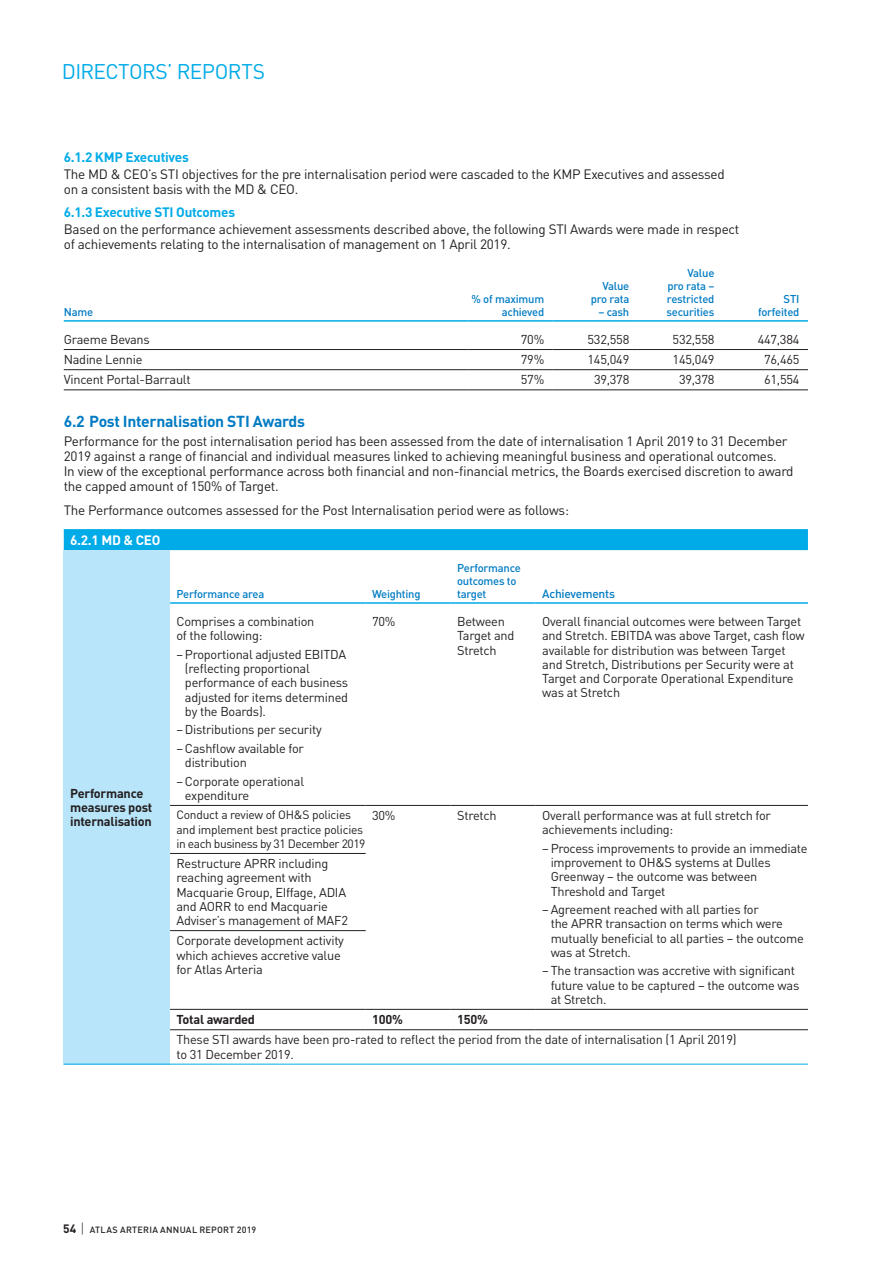
<style>
.page{position:relative;width:893px;height:1263px;background:#fff}
.page>*{position:absolute;margin:0;border:0;box-sizing:border-box;transform-origin:0 0}
.t1{font:21px "DIN";letter-spacing:-.03em;color:#00abe7}
.t2{font:700 15.75px "DIN";letter-spacing:-.02em;color:#007bc3}
.t3{font:13.5px/15px "DIN";letter-spacing:-.02em;color:#231f20}
.t4{font:700 13.5px "DIN";letter-spacing:-.02em;color:#00abe7}
.t5{font:700 13.5px "DIN";color:#fff}
.t6{font:12.75px/14.2px "DIN";letter-spacing:-.02em;color:#231f20}
.t7{font:700 12.75px/14.2px "DIN";letter-spacing:-.02em;color:#231f20}
.t8{font:12px/14.2px "DIN";letter-spacing:-.02em;color:#231f20}
.t9{font:500 12px "DIN";letter-spacing:-.02em;color:#007bc3}
.t10{font:500 11.25px/12.8px "DIN";letter-spacing:-.02em;color:#007bc3;text-align:right}
.t11{font:500 9px "DIN";letter-spacing:.035em;color:#231f20}
.s1{font-weight:700;font-size:12px}
.s2{font-family:"Helvetica Neue";font-weight:300;font-size:12px}
</style>
<div class="page">
<hr style="left:468px;top:320px;width:85px;height:2px;background:#00abe7">
<hr style="left:553px;top:320px;width:85px;height:2px;background:#00abe7">
<hr style="left:638px;top:320px;width:85px;height:2px;background:#00abe7">
<hr style="left:723px;top:320px;width:85px;height:2px;background:#00abe7">
<hr style="left:64px;top:390px;width:404px;height:1px;background:#231f20">
<hr style="left:468px;top:390px;width:85px;height:1px;background:#231f20">
<hr style="left:553px;top:390px;width:85px;height:1px;background:#231f20">
<hr style="left:638px;top:390px;width:85px;height:1px;background:#231f20">
<hr style="left:723px;top:390px;width:85px;height:1px;background:#231f20">
<hr style="left:64px;top:320px;width:404px;height:2px;background:#00abe7">
<hr style="left:64px;top:349px;width:404px;height:1px;background:#231f20">
<hr style="left:468px;top:349px;width:85px;height:1px;background:#231f20">
<hr style="left:553px;top:349px;width:85px;height:1px;background:#231f20">
<hr style="left:638px;top:349px;width:85px;height:1px;background:#231f20">
<hr style="left:723px;top:349px;width:85px;height:1px;background:#231f20">
<hr style="left:64px;top:369px;width:404px;height:1px;background:#231f20">
<hr style="left:468px;top:369px;width:85px;height:1px;background:#231f20">
<hr style="left:553px;top:369px;width:85px;height:1px;background:#231f20">
<hr style="left:638px;top:369px;width:85px;height:1px;background:#231f20">
<hr style="left:723px;top:369px;width:85px;height:1px;background:#231f20">
<div style="left:64px;top:529px;width:744px;height:21px;background:#00abe7"></div>
<div style="left:64px;top:550px;width:106px;height:514px;background:#b9e5fa"></div>
<hr style="left:64px;top:1064px;width:106px;height:1px;background:#00abe7">
<hr style="left:170px;top:602px;width:196px;height:2px;background:#00abe7">
<hr style="left:366px;top:602px;width:85px;height:2px;background:#00abe7">
<hr style="left:451px;top:602px;width:85px;height:2px;background:#00abe7">
<hr style="left:536px;top:602px;width:272px;height:2px;background:#00abe7">
<hr style="left:170px;top:805px;width:196px;height:1px;background:#231f20">
<hr style="left:366px;top:805px;width:85px;height:1px;background:#231f20">
<hr style="left:451px;top:805px;width:85px;height:1px;background:#231f20">
<hr style="left:536px;top:805px;width:272px;height:1px;background:#231f20">
<hr style="left:170px;top:853px;width:196px;height:1px;background:#231f20">
<hr style="left:170px;top:930px;width:196px;height:1px;background:#231f20">
<hr style="left:170px;top:1009px;width:196px;height:1px;background:#231f20">
<hr style="left:366px;top:1009px;width:85px;height:1px;background:#231f20">
<hr style="left:451px;top:1009px;width:85px;height:1px;background:#231f20">
<hr style="left:536px;top:1009px;width:272px;height:1px;background:#231f20">
<hr style="left:170px;top:1029px;width:196px;height:1px;background:#231f20">
<hr style="left:366px;top:1029px;width:85px;height:1px;background:#231f20">
<hr style="left:451px;top:1029px;width:85px;height:1px;background:#231f20">
<hr style="left:536px;top:1029px;width:272px;height:1px;background:#231f20">
<hr style="left:170px;top:1064px;width:196px;height:1px;background:#00abe7">
<hr style="left:366px;top:1064px;width:85px;height:1px;background:#00abe7">
<hr style="left:451px;top:1064px;width:85px;height:1px;background:#00abe7">
<hr style="left:536px;top:1064px;width:272px;height:1px;background:#00abe7">
<h1 class="t1" style="left:62px;top:58px;width:205px">DIRECTORS’ REPORTS</h1>
<p class="t4" style="left:64px;top:148px;width:126px">6.1.2 KMP Executives</p>
<p class="t3" style="left:64px;top:166px;width:662px">The MD &amp; CEO’s STI objectives for the pre internalisation period were cascaded to the KMP Executives and assessed on a consistent basis with the MD &amp; CEO.</p>
<p class="t4" style="left:64px;top:203px;width:173px">6.1.3 Executive STI Outcomes</p>
<p class="t3" style="left:64px;top:222px;width:677px">Based on the performance achievement assessments described above, the following STI Awards were made in respect of achievements relating to the internalisation of management on 1 April 2019.</p>
<p class="t10" style="left:64px;top:305px;width:31px">Name</p>
<p class="t10" style="left:472px;top:292px;width:74px">% of maximum achieved</p>
<p class="t10" style="left:591px;top:279px;width:40px">Value pro rata</p>
<p class="t10" style="left:598px;top:305px;width:32px">– cash</p>
<p class="t10" style="left:666px;top:266px;width:49px;text-align:justify;text-indent:21px">Value pro rata – restricted securities</p>
<p class="t10" style="left:758px;top:292px;width:43px">STI forfeited</p>
<p class="t6" style="left:64px;top:332px;width:87px">Graeme Bevans</p>
<p class="t6" style="left:521px;top:332px;width:25px">70%</p>
<p class="t6" style="left:588px;top:332px;width:43px">532,558</p>
<p class="t6" style="left:673px;top:332px;width:43px">532,558</p>
<p class="t6" style="left:758px;top:332px;width:43px">447,384</p>
<p class="t6" style="left:64px;top:352px;width:80px">Nadine Lennie</p>
<p class="t6" style="left:521px;top:352px;width:25px">79%</p>
<p class="t6" style="left:588px;top:352px;width:43px">145,049</p>
<p class="t6" style="left:673px;top:352px;width:43px">145,049</p>
<p class="t6" style="left:764px;top:352px;width:37px">76,465</p>
<p class="t6" style="left:64px;top:372px;width:128px">Vincent Portal-Barrault</p>
<p class="t6" style="left:521px;top:372px;width:25px">57%</p>
<p class="t6" style="left:594px;top:372px;width:37px">39,378</p>
<p class="t6" style="left:679px;top:372px;width:37px">39,378</p>
<p class="t6" style="left:764px;top:372px;width:37px">61,554</p>
<p class="t2" style="left:64px;top:411px;width:243px">6.2 Post Internalisation STI Awards</p>
<p class="t3" style="left:64px;top:433px;width:731px">Performance for the post internalisation period has been assessed from the date of internalisation 1 April 2019 to 31 December 2019 against a range of financial and individual measures linked to achieving meaningful business and operational outcomes.<br>In view of the exceptional performance across both financial and non-financial metrics, the Boards exercised discretion to award the capped amount of 150% of Target.</p>
<p class="t3" style="left:64px;top:502px;width:507px">The Performance outcomes assessed for the Post Internalisation period were as follows:</p>
<p class="t5" style="left:70px;top:531px;width:92px">6.2.1 MD &amp; CEO</p>
<p class="t7" style="left:70px;top:785px;width:84px">Performance measures post internalisation</p>
<p class="t10" style="left:176px;top:587px;width:89px">Performance area</p>
<p class="t10" style="left:372px;top:587px;width:50px">Weighting</p>
<p class="t10" style="left:457px;top:561px;width:65px;text-align:left">Performance outcomes to target</p>
<p class="t9" style="left:542px;top:586px;width:74px">Achievements</p>
<p class="t6" style="left:176px;top:614px;width:139px">Comprises a combination of the following:</p>
<p class="t6" style="left:185px;top:647px;width:165px;text-indent:-9px">− Proportional adjusted EBITDA (reflecting proportional performance of each business adjusted for items determined by the Boards).</p>
<p class="t6" style="left:176px;top:720px;width:147px;line-height:18.5px">− Distributions per security − Cashflow available for</p>
<p class="t6" style="left:176px;top:753px;width:129px;line-height:18.5px;text-indent:9px">distribution<br>− Corporate operational</p>
<p class="t6" style="left:185px;top:788px;width:66px">expenditure</p>
<p class="t6" style="left:372px;top:614px;width:25px">70%</p>
<p class="t6" style="left:457px;top:614px;width:59px">Between<br>Target and<br>Stretch</p>
<p class="t6" style="left:542px;top:614px;width:264px">Overall financial outcomes were between Target and Stretch. EBITDA was above Target, cash flow available for distribution was between Target and Stretch, Distributions per Security were at Target and Corporate Operational Expenditure was at Stretch</p>
<p class="t8" style="left:176px;top:808px;width:191px">Conduct a review of OH&amp;S policies and implement best practice policies in each business by 31 December 2019</p>
<p class="t6" style="left:372px;top:808px;width:25px">30%</p>
<p class="t6" style="left:457px;top:808px;width:41px">Stretch</p>
<p class="t6" style="left:542px;top:808px;width:230px">Overall performance was at full stretch for achievements including:</p>
<p class="t6" style="left:551px;top:841px;width:258px;text-indent:-9px">− Process improvements to provide an immediate improvement to OH&amp;S systems at Dulles Greenway – the outcome was between Threshold and Target</p>
<p class="t6" style="left:551px;top:902px;width:255px;text-indent:-9px">− Agreement reached with all parties for<br>the APRR transaction on terms which were mutually beneficial to all parties – the outcome was at Stretch.</p>
<p class="t6" style="left:551px;top:963px;width:250px;text-indent:-9px">− The transaction was accretive with significant future value to be captured – the outcome was at Stretch.</p>
<p class="t6" style="left:176px;top:856px;width:173px">Restructure APRR including reaching agreement with<br>Macquarie Group, EIffage, ADIA and AORR to end Macquarie<br>Adviser’s management of MAF2</p>
<p class="t6" style="left:176px;top:933px;width:169px">Corporate development activity which achieves accretive value for Atlas Arteria</p>
<p class="t7" style="left:176px;top:1012px;width:80px">Total awarded</p>
<p class="t7" style="left:372px;top:1012px;width:32px">100%</p>
<p class="t7" style="left:457px;top:1012px;width:32px">150%</p>
<p class="t6" style="left:176px;top:1032px;width:562px">These STI awards have been pro-rated to reflect the period from the date of internalisation (1 April 2019) to 31 December 2019.</p>
<p class="t11" style="left:63px;top:1224px;width:194px"><span class="s1">54</span> <span class="s2">|</span> ATLAS ARTERIA ANNUAL REPORT 2019</p>
</div>
